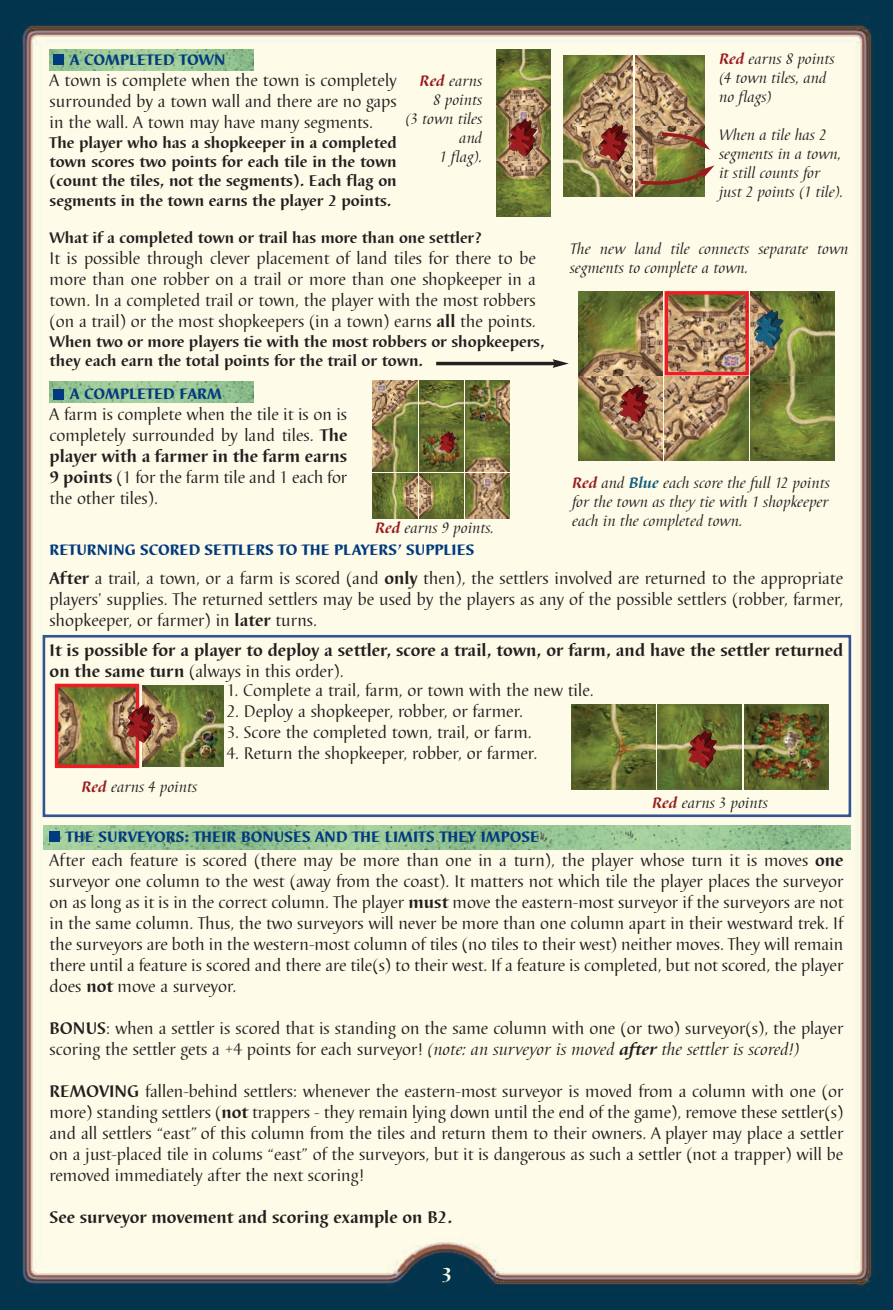
<style>
.page{position:relative;width:893px;height:1310px;background:#fff}
.page>*{position:absolute;margin:0;border:0;box-sizing:border-box;transform-origin:0 0}
.t1{font:700 21px "Barbedor T";color:#fffde9}
.t2{font:17.5px/21px "Barbedor T";color:#231f20;text-align:justify}
.t3{font:700 17.5px/21px "Barbedor T";color:#231f20}
.t4{font:700 16.1px/19.4px "Barbedor T";color:#231f20;text-align:justify}
.t5{font:700 15.92px "Barbedor T";color:#231f20}
.t6{font:italic 15.75px/18.9px "Barbedor T";color:#231f20}
.t7{font:800 15.75px "Barbedor T";color:#023a7e}
.s1{font-weight:700;color:#991b1e}
.s2{font-weight:700}
.s3{font-weight:400}
.s4{font-weight:700;color:#145d7c}
.s5{font-style:italic}
.s6{font-weight:700;font-style:italic}
</style>
<div class="page">
<img style="left:0;top:0;width:893px;height:1310px">
<img style="left:50px;top:382px;width:204px;height:21px">
<img style="left:50px;top:49px;width:204px;height:21px">
<div style="left:53px;top:54px;width:11px;height:11px;background:#023a7e"></div>
<div style="left:53px;top:389px;width:11px;height:10px;background:#023a7e"></div>
<div style="left:43px;top:635px;width:808px;height:182px;border:3px solid #335491"></div>
<hr style="left:436px;top:362px;width:120px;height:3px;background:#231f20">
<svg style="left:553px;top:359px;width:16px;height:9px"></svg>
<img style="left:372px;top:381px;width:45px;height:44px">
<img style="left:744px;top:704px;width:84px;height:85px">
<img style="left:665px;top:376px;width:170px;height:85px">
<img style="left:670px;top:296px;width:74px;height:74px">
<div style="left:665px;top:291px;width:84px;height:84px;border:4px solid #ee1d23"></div>
<img style="left:750px;top:291px;width:85px;height:84px">
<img style="left:635px;top:56px;width:70px;height:69px">
<img style="left:578px;top:291px;width:85px;height:169px">
<img style="left:563px;top:56px;width:70px;height:69px">
<img style="left:563px;top:127px;width:70px;height:69px">
<img style="left:635px;top:127px;width:70px;height:69px">
<img style="left:599px;top:123px;width:29px;height:39px">
<svg style="left:658px;top:131px;width:52px;height:19px"></svg>
<svg style="left:637px;top:165px;width:77px;height:22px;background:#8e784a"></svg>
<img style="left:419px;top:427px;width:91px;height:44px">
<img style="left:419px;top:473px;width:91px;height:45px">
<img style="left:372px;top:473px;width:45px;height:45px">
<img style="left:419px;top:381px;width:91px;height:44px">
<img style="left:372px;top:427px;width:45px;height:44px">
<img style="left:571px;top:705px;width:170px;height:84px">
<img style="left:60px;top:689px;width:74px;height:74px">
<div style="left:55px;top:684px;width:84px;height:84px;border:4px solid #ee1d23"></div>
<img style="left:142px;top:685px;width:81px;height:81px">
<img style="left:44px;top:825px;width:806px;height:25px">
<div style="left:49px;top:831px;width:11px;height:10px;background:#023a7e"></div>
<img style="left:496px;top:50px;width:55px;height:166px">
<img style="left:508px;top:118px;width:29px;height:38px">
<img style="left:620px;top:384px;width:29px;height:39px">
<img style="left:755px;top:309px;width:29px;height:39px">
<img style="left:439px;top:431px;width:17px;height:23px">
<img style="left:688px;top:730px;width:29px;height:38px">
<img style="left:126px;top:704px;width:29px;height:39px">
<p class="t6" style="left:719px;top:49px;width:117px"><span class="s1">Red</span> earns 8 points (4 town tiles, and no flags)</p>
<p class="t6" style="left:719px;top:125px;width:126px">When a tile has 2 segments in a town, it still counts for just 2 points (1 tile).</p>
<p class="t7" style="left:70px;top:50px;width:157px">A COMPLETED TOWN</p>
<p class="t2" style="left:50px;top:69px;width:349px">A town is complete when the town is completely surrounded by a town wall and there are no gaps in the wall. A town may have many segments.</p>
<p class="t4" style="left:50px;top:132px;width:349px">The player who has a shopkeeper in a completed town scores two points for each tile in the town (count the tiles, not the segments). Each flag on segments in the town earns the player 2 points.</p>
<p class="t5" style="left:50px;top:229px;width:434px">What if a completed town or trail has more than one settler?</p>
<p class="t2" style="left:50px;top:247px;width:488px">It is possible through clever placement of land tiles for there to be more than one robber on a trail or more than one shopkeeper in a town. In a completed trail or town, the player with the most robbers (on a trail) or the most shopkeepers (in a town) earns <span class="s2">all</span> the points.</p>
<p class="t4" style="left:50px;top:332px;width:496px">When two or more players tie with the most robbers or shopkeepers, they each earn the total points for the trail or town.</p>
<p class="t7" style="left:70px;top:385px;width:153px">A COMPLETED FARM</p>
<p class="t2" style="left:50px;top:404px;width:299px">A farm is complete when the tile it is on is completely surrounded by land tiles. <span class="s2">The player with a farmer in the farm earns 9 points</span> (1 for the farm tile and 1 each for the other tiles).</p>
<p class="t7" style="left:50px;top:540px;width:426px">RETURNING SCORED SETTLERS TO THE PLAYERS’ SUPPLIES</p>
<p class="t2" style="left:50px;top:568px;width:795px"><span class="s2">After</span> a trail, a town, or a farm is scored (and <span class="s2">only</span> then), the settlers involved are returned to the appropriate players' supplies. The returned settlers may be used by the players as any of the possible settlers (robber, farmer, shopkeeper, or farmer) in <span class="s2">later</span> turns.</p>
<p class="t3" style="left:50px;top:639px;width:795px">It is possible for a player to deploy a settler, score a trail, town, or farm, and have the settler returned on the same turn <span class="s3">(always in this order).</span></p>
<p class="t2" style="left:227px;top:679px;width:369px">1. Complete a trail, farm, or town with the new tile.</p>
<p class="t2" style="left:227px;top:700px;width:298px">2. Deploy a shopkeeper, robber, or farmer.</p>
<p class="t2" style="left:227px;top:721px;width:307px">3. Score the completed town, trail, or farm.</p>
<p class="t2" style="left:227px;top:742px;width:312px">4. Return the shopkeeper, robber, or farmer.</p>
<p class="t6" style="left:406px;top:71px;width:78px;text-align:right"><span class="s1">Red</span> earns<br>8 points<br>(3 town tiles and<br>1 flag).</p>
<p class="t6" style="left:570px;top:239px;width:280px">The new land tile connects separate town segments to complete a town.</p>
<p class="t6" style="left:572px;top:473px;width:259px;text-align:justify"><span class="s1">Red</span> and <span class="s4">Blue</span> each score the full 12 points for the town as they tie with 1 shopkeeper each in the completed town.</p>
<p class="t6" style="left:375px;top:518px;width:120px"><span class="s1">Red</span> earns 9 points.</p>
<p class="t6" style="left:82px;top:777px;width:117px"><span class="s1">Red</span> earns 4 points</p>
<p class="t7" style="left:66px;top:827px;width:475px">THE SURVEYORS: THEIR BONUSES AND THE LIMITS THEY IMPOSE</p>
<p class="t6" style="left:652px;top:793px;width:117px"><span class="s1">Red</span> earns 3 points</p>
<p class="t2" style="left:50px;top:849px;width:795px">After each feature is scored (there may be more than one in a turn), the player whose turn it is moves <span class="s2">one </span>surveyor one column to the west (away from the coast). It matters not which tile the player places the surveyor on as long as it is in the correct column. The player <span class="s2">must</span> move the eastern-most surveyor if the surveyors are not in the same column. Thus, the two surveyors will never be more than one column apart in their westward trek. If the surveyors are both in the western-most column of tiles (no tiles to their west) neither moves. They will remain there until a feature is scored and there are tile(s) to their west. If a feature is completed, but not scored, the player does <span class="s2">not</span> move a surveyor.</p>
<p class="t2" style="left:50px;top:1017px;width:795px"><span class="s2">BONUS</span>: when a settler is scored that is standing on the same column with one (or two) surveyor(s), the player scoring the settler gets a +4 points for each surveyor! <span class="s5">(note: an surveyor is moved</span> <span class="s6">after</span> <span class="s5">the settler is scored!)</span></p>
<p class="t2" style="left:50px;top:1080px;width:795px"><span class="s2">REMOVING</span> fallen-behind settlers: whenever the eastern-most surveyor is moved from a column with one (or more) standing settlers (<span class="s2">not</span> trappers - they remain lying down until the end of the game), remove these settler(s) and all settlers “east” of this column from the tiles and return them to their owners. A player may place a settler on a just-placed tile in colums “east” of the surveyors, but it is dangerous as such a settler (not a trapper) will be removed immediately after the next scoring!</p>
<p class="t3" style="left:50px;top:1206px;width:404px">See surveyor movement and scoring example on B2.</p>
<p class="t1" style="left:441px;top:1262px;width:13px">3</p>
</div>
